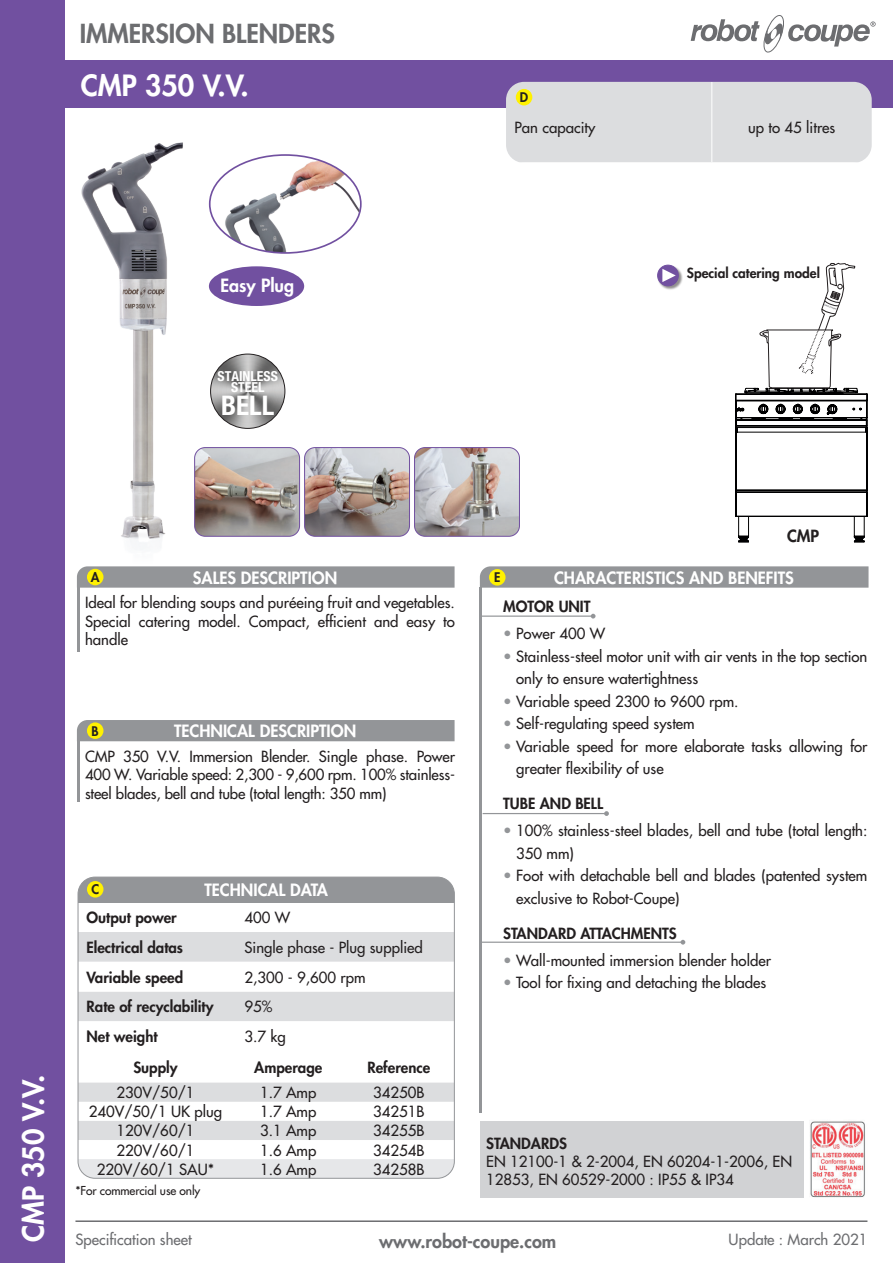
<style>
.page{position:relative;width:893px;height:1263px;background:#fff}
.page>*{position:absolute;margin:0;border:0;box-sizing:border-box;transform-origin:0 0}
.t1{font:800 28.5px "Futura";color:#fff}
.t2{font:700 condensed 27.15px "Helvetica Neue";color:#fff}
.t3{font:800 25.5px "Futura";color:#6c6d70}
.t4{font:800 18px "Futura";color:#6c6d70}
.t5{font:800 17.85px "Futura";color:#fff}
.t6{font:800 16.5px "Futura";color:#fff}
.t7{font:800 16.35px "Futura";color:#231f20}
.t8{font:15px/22.5px "Futura";color:#231f20}
.t9{font:800 15px "Futura";color:#231f20}
.t10{font:15px "Futura";color:#6c6d70}
.t11{font:700 condensed 13.8px/11.9px "Helvetica Neue";color:#fff;text-align:center}
.t12{font:800 13.65px "Futura";color:#231f20}
.t13{font:800 12.9px "Futura";color:#231f20}
.t14{font:12px "Futura";letter-spacing:-.01em;color:#231f20}
.s1{color:#939598}
</style>
<div class="page">
<div style="left:0;top:60px;width:893px;height:47px;background:#7150a0"></div>
<svg style="left:691px;top:15px;width:185px;height:37px"></svg>
<div style="left:0;top:0;width:65px;height:1263px;background:#7150a0"></div>
<svg style="left:480px;top:566px;width:388px;height:22px;background:#96989b"></svg>
<hr style="left:483px;top:813px;width:123px;height:1px;background:#939598">
<svg style="left:604px;top:811px;width:5px;height:5px"></svg>
<hr style="left:481px;top:941px;width:202px;height:2px;background:#939598">
<svg style="left:680px;top:940px;width:5px;height:4px"></svg>
<hr style="left:482px;top:615px;width:111px;height:2px;background:#939598">
<svg style="left:591px;top:614px;width:4px;height:4px"></svg>
<div style="left:506px;top:82px;width:366px;height:80px;background:#dcdddf"></div>
<hr style="left:712px;top:82px;width:1px;height:80px;background:#fff">
<hr style="left:77px;top:579px;width:2px;height:72px;background:#939598">
<svg style="left:77px;top:566px;width:378px;height:22px;background:#97989b"></svg>
<div style="left:87px;top:569px;width:16px;height:16px;background:#fff101;border-radius:50%"></div>
<div style="left:516px;top:89px;width:16px;height:16px;background:#fff101;border-radius:50%"></div>
<div style="left:489px;top:569px;width:17px;height:17px;background:#fff101;border-radius:50%"></div>
<svg style="left:735px;top:262px;width:133px;height:280px"></svg>
<div style="left:657px;top:265px;width:26px;height:25px;background:#231f20;opacity:.5"></div>
<div style="left:658px;top:265px;width:20px;height:21px;background:#7150a0;border-radius:50%"></div>
<div style="left:657px;top:265px;width:22px;height:21px;border:1px solid #7150a0;border-radius:50%"></div>
<svg style="left:662px;top:269px;width:14px;height:13px"></svg>
<hr style="left:75px;top:1220px;width:792px;height:2px;background:#6c6d70">
<hr style="left:77px;top:732px;width:2px;height:70px;background:#939598">
<div style="left:77px;top:720px;width:378px;height:21px;background:#939598"></div>
<div style="left:87px;top:722px;width:16px;height:17px;background:#fff101;border-radius:50%"></div>
<hr style="left:480px;top:588px;width:2px;height:525px;background:#939598">
<div style="left:480px;top:1122px;width:324px;height:76px;background:#d1d2d4"></div>
<img style="left:810px;top:1121px;width:55px;height:77px">
<div style="left:78px;top:877px;width:376px;height:25px;background:#939598"></div>
<svg style="left:80px;top:932px;width:373px;height:89px"></svg>
<svg style="left:80px;top:1082px;width:373px;height:58px"></svg>
<div style="left:78px;top:1159px;width:375px;height:18px;background:#e6e7e9"></div>
<div style="left:78px;top:877px;width:377px;height:302px;border:1px solid #939598;border-radius:17px"></div>
<div style="left:87px;top:881px;width:16px;height:16px;background:#fff101;border-radius:50%"></div>
<img style="left:81px;top:142px;width:102px;height:398px">
<img style="left:196px;top:449px;width:102px;height:86px">
<div style="left:194px;top:447px;width:106px;height:90px;border:1px solid #7150a0;border-radius:11px"></div>
<img style="left:306px;top:449px;width:102px;height:86px">
<div style="left:304px;top:447px;width:106px;height:90px;border:1px solid #7150a0;border-radius:11px"></div>
<img style="left:416px;top:449px;width:102px;height:86px">
<div style="left:414px;top:447px;width:106px;height:90px;border:1px solid #7150a0;border-radius:11px"></div>
<img style="left:210px;top:155px;width:149px;height:98px">
<div style="left:209px;top:154px;width:153px;height:100px;border:2px solid #7150a0;border-radius:50%"></div>
<div style="left:209px;top:266px;width:95px;height:40px;background:#7150a0;border-radius:50%"></div>
<img style="left:211px;top:354px;width:74px;height:74px;border-radius:37px">
<div style="left:210px;top:354px;width:75px;height:75px;border:1px solid #231f20;border-radius:50%"></div>
<h3 class="t3" style="left:80px;top:16px;width:257px">IMMERSION BLENDERS</h3>
<h1 class="t1" style="left:81px;top:66px;width:169px">CMP 350 V.V.</h1>
<p class="t13" style="left:520px;top:89px;width:10px">D</p>
<p class="t8" style="left:514px;top:117px;width:82px">Pan capacity</p>
<p class="t8" style="left:748px;top:117px;width:89px">up to 45 litres</p>
<p class="t5" style="left:221px;top:273px;width:75px">Easy Plug</p>
<p class="t11" style="left:218px;top:370px;width:62px">STAINLESS<br>STEEL</p>
<h2 class="t2" style="left:221px;top:389px;width:55px">BELL</h2>
<p class="t12" style="left:687px;top:264px;width:135px">Special catering model</p>
<h1 class="t1" style="left:14px;top:1242px;width:169px;rotate:-90deg">CMP 350 V.V.</h1>
<p class="t13" style="left:91px;top:568px;width:10px">A</p>
<p class="t6" style="left:193px;top:566px;width:146px">SALES DESCRIPTION</p>
<p class="t8" style="left:85px;top:593px;width:371px;line-height:18.8px;text-align:justify">Ideal for blending soups and puréeing fruit and vegetables.<br>Special catering model. Compact, efficient and easy to handle</p>
<p class="t13" style="left:92px;top:722px;width:9px">B</p>
<p class="t6" style="left:174px;top:720px;width:184px">TECHNICAL DESCRIPTION</p>
<p class="t8" style="left:85px;top:747px;width:371px;line-height:18.8px;text-align:justify">CMP 350 V.V. Immersion Blender. Single phase. Power 400 W. Variable speed: 2,300 - 9,600 rpm. 100% stainless&shy;steel blades, bell and tube (total length: 350 mm)</p>
<p class="t13" style="left:91px;top:881px;width:9px">C</p>
<p class="t6" style="left:204px;top:879px;width:125px">TECHNICAL DATA</p>
<p class="t9" style="left:87px;top:907px;width:92px">Output power</p>
<p class="t8" style="left:244px;top:906px;width:47px">400 W</p>
<p class="t9" style="left:87px;top:937px;width:98px">Electrical datas</p>
<p class="t8" style="left:244px;top:936px;width:180px">Single phase - Plug supplied</p>
<p class="t9" style="left:87px;top:967px;width:98px">Variable speed</p>
<p class="t8" style="left:244px;top:966px;width:123px">2,300 - 9,600 rpm</p>
<p class="t9" style="left:87px;top:997px;width:128px">Rate of recyclability</p>
<p class="t8" style="left:244px;top:996px;width:29px">95%</p>
<p class="t9" style="left:87px;top:1026px;width:73px">Net weight</p>
<p class="t8" style="left:244px;top:1025px;width:43px">3.7 kg</p>
<p class="t9" style="left:133px;top:1058px;width:46px">Supply</p>
<p class="t9" style="left:254px;top:1058px;width:70px">Amperage</p>
<p class="t9" style="left:367px;top:1058px;width:64px">Reference</p>
<p class="t8" style="left:116px;top:1081px;width:80px">230V/50/1</p>
<p class="t8" style="left:260px;top:1081px;width:58px">1.7 Amp</p>
<p class="t8" style="left:373px;top:1081px;width:53px">34250B</p>
<p class="t8" style="left:89px;top:1100px;width:135px">240V/50/1 UK plug</p>
<p class="t8" style="left:260px;top:1100px;width:58px">1.7 Amp</p>
<p class="t8" style="left:373px;top:1100px;width:53px">34251B</p>
<p class="t8" style="left:116px;top:1120px;width:80px">120V/60/1</p>
<p class="t8" style="left:260px;top:1120px;width:58px">3.1 Amp</p>
<p class="t8" style="left:373px;top:1120px;width:53px">34255B</p>
<p class="t8" style="left:116px;top:1139px;width:80px">220V/60/1</p>
<p class="t8" style="left:260px;top:1139px;width:58px">1.6 Amp</p>
<p class="t8" style="left:373px;top:1139px;width:53px">34254B</p>
<p class="t8" style="left:97px;top:1158px;width:119px">220V/60/1 SAU*</p>
<p class="t8" style="left:260px;top:1158px;width:58px">1.6 Amp</p>
<p class="t8" style="left:373px;top:1158px;width:53px">34258B</p>
<p class="t14" style="left:75px;top:1183px;width:126px">*For commercial use only</p>
<p class="t13" style="left:494px;top:569px;width:8px">E</p>
<p class="t7" style="left:787px;top:525px;width:34px">CMP</p>
<p class="t6" style="left:554px;top:567px;width:241px">CHARACTERISTICS AND BENEFITS</p>
<p class="t9" style="left:503px;top:597px;width:89px">MOTOR UNIT</p>
<p class="t8" style="left:503px;top:622px;width:103px"><span class="s1">•</span> Power 400 W</p>
<p class="t8" style="left:516px;top:645px;width:353px;text-indent:-13px"><span class="s1">•</span> Stainless-steel motor unit with air vents in the top section only to ensure watertightness</p>
<p class="t8" style="left:503px;top:690px;width:237px"><span class="s1">•</span> Variable speed 2300 to 9600 rpm.</p>
<p class="t8" style="left:503px;top:712px;width:193px"><span class="s1">•</span> Self-regulating speed system</p>
<p class="t8" style="left:516px;top:735px;width:353px;text-indent:-13px"><span class="s1">•</span> Variable speed for more elaborate tasks allowing for greater flexibility of use</p>
<p class="t9" style="left:503px;top:794px;width:101px">TUBE AND BELL</p>
<p class="t8" style="left:516px;top:819px;width:353px;text-indent:-13px"><span class="s1">•</span> 100% stainless-steel blades, bell and tube (total length:<br>350 mm)</p>
<p class="t8" style="left:516px;top:864px;width:353px;text-indent:-13px"><span class="s1">•</span> Foot with detachable bell and blades (patented system exclusive to Robot-Coupe)</p>
<p class="t9" style="left:503px;top:923px;width:175px">STANDARD ATTACHMENTS</p>
<p class="t8" style="left:503px;top:949px;width:269px"><span class="s1">•</span> Wall-mounted immersion blender holder</p>
<p class="t8" style="left:503px;top:971px;width:265px"><span class="s1">•</span> Tool for fixing and detaching the blades</p>
<p class="t9" style="left:486px;top:1133px;width:82px">STANDARDS</p>
<p class="t8" style="left:486px;top:1152px;width:307px;line-height:18px">EN 12100-1 &amp; 2-2004, EN 60204-1-2006, EN<br>12853, EN 60529-2000 : IP55 &amp; IP34</p>
<p class="t10" style="left:75px;top:1230px;width:118px">Specification sheet</p>
<p class="t4" style="left:379px;top:1229px;width:179px">www.robot-coupe.com</p>
<p class="t10" style="left:729px;top:1230px;width:140px">Update : March 2021</p>
</div>
